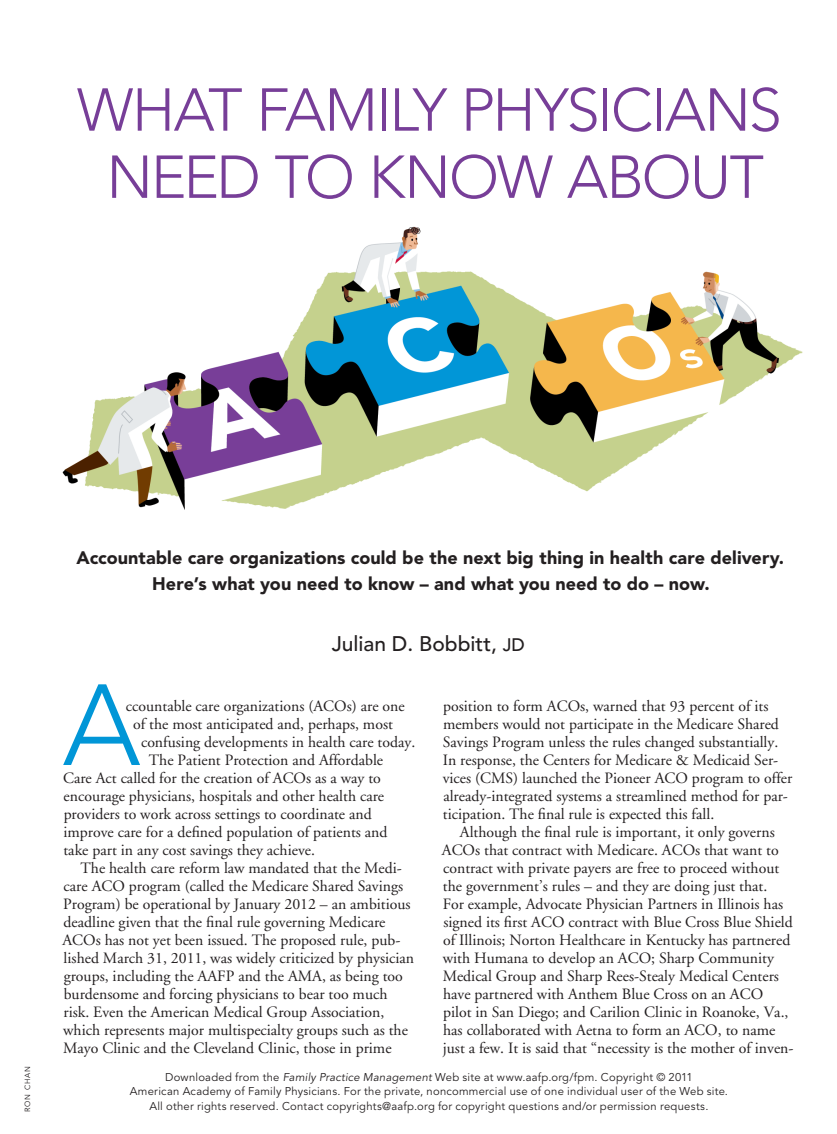
<style>
.page{position:relative;width:837px;height:1134px;background:#fff}
.page>*{position:absolute;margin:0;border:0;box-sizing:border-box;transform-origin:0 0}
.body_dropcap{font:300 114px "Avenir LT Std";color:#0196d7}
.article_title{font:300 59.85px/67.2px "Avenir LT Std";letter-spacing:-.035em;color:#773e98;text-align:center}
.byline{font:500 21px "Avenir LT Std";color:#231f20}
.dek{font:900 18px/25.5px "Avenir LT Std";letter-spacing:.005em;color:#231f20;text-align:center}
.body{font:15.75px/18px "Adobe Garamond";color:#231f20}
.body_dropcap-2{font:15.75px "Adobe Garamond";color:#231f20}
.sidebar_body{font:11.25px/14.2px "Avenir LT Std";letter-spacing:.02em;color:#231f20;text-align:center}
.t1{font:10.5px "Avenir LT Std";letter-spacing:.04em;color:#231f20}
.credit_line{font:7.5px "Avenir LT Std";letter-spacing:.125em;color:#231f20}
.s1{font-size:18px}
.s2{font-style:italic}
.s3{font-family:"Adobe Garamond";color:#c81531}
.s4{font-weight:800;font-size:9px}
.s5{font-weight:900}
</style>
<div class="page">
<img style="left:62px;top:226px;width:741px;height:284px">
<p class="article_title" style="left:77px;top:77px;width:706px">WHAT FAMILY PHYSICIANS<br>NEED TO KNOW ABOUT</p>
<p class="dek" style="left:77px;top:545px;width:709px">Accountable care organizations could be the next big thing in health care delivery.<br>Here’s what you need to know – and what you need to do – now.</p>
<p class="byline" style="left:332px;top:632px;width:195px">Julian D. Bobbitt, <span class="s1">JD</span></p>
<p class="body_dropcap" style="left:63px;top:659px;width:80px">A</p>
<p class="body_dropcap-2" style="left:126px;top:698px;width:280px">ccountable care organizations (ACOs) are one</p>
<p class="body_dropcap-2" style="left:133px;top:716px;width:261px">of the most anticipated and, perhaps, most</p>
<p class="body_dropcap-2" style="left:141px;top:734px;width:276px">confusing developments in health care today.</p>
<p class="body_dropcap-2" style="left:149px;top:752px;width:236px">The Patient Protection and Affordable</p>
<p class="body_dropcap-2" style="left:63px;top:770px;width:319px">Care Act called for the creation of ACOs as a way to</p>
<p class="body_dropcap-2" style="left:64px;top:788px;width:322px">encourage physicians, hospitals and other health care</p>
<p class="body_dropcap-2" style="left:64px;top:806px;width:310px">providers to work across settings to coordinate and</p>
<p class="body_dropcap-2" style="left:63px;top:824px;width:326px">improve care for a defined population of patients and</p>
<p class="body_dropcap-2" style="left:63px;top:842px;width:253px">take part in any cost savings they achieve.</p>
<p class="body" style="left:62px;top:859px;width:353px;text-indent:18px">The health care reform law mandated that the Medi&shy;care ACO program (called the Medicare Shared Savings Program) be operational by January 2012 – an ambitious deadline given that the final rule governing Medicare ACOs has not yet been issued. The proposed rule, pub&shy;lished March 31, 2011, was widely criticized by physician groups, including the AAFP and the AMA, as being too burdensome and forcing physicians to bear too much risk. Even the American Medical Group Association, which represents major multispecialty groups such as the Mayo Clinic and the Cleveland Clinic, those in prime</p>
<p class="body" style="left:443px;top:697px;width:351px">position to form ACOs, warned that 93 percent of its members would not participate in the Medicare Shared Savings Program unless the rules changed substantially.<br>In response, the Centers for Medicare &amp; Medicaid Ser&shy;vices (CMS) launched the Pioneer ACO program to offer already-integrated systems a streamlined method for par&shy;ticipation. The final rule is expected this fall.</p>
<p class="body" style="left:442px;top:823px;width:353px;text-indent:18px">Although the final rule is important, it only governs ACOs that contract with Medicare. ACOs that want to contract with private payers are free to proceed without the government’s rules – and they are doing just that.<br>For example, Advocate Physician Partners in Illinois has signed its first ACO contract with Blue Cross Blue Shield of Illinois; Norton Healthcare in Kentucky has partnered with Humana to develop an ACO; Sharp Community Medical Group and Sharp Rees-Stealy Medical Centers have partnered with Anthem Blue Cross on an ACO pilot in San Diego; and Carilion Clinic in Roanoke, Va., has collaborated with Aetna to form an ACO, to name just a few. It is said that “necessity is the mother of inven-</p>
<p class="credit_line" style="left:23px;top:1112px;width:48px;rotate:-90deg">RON CHAN</p>
<p class="sidebar_body" style="left:130px;top:1070px;width:600px">Downloaded from the <span class="s2">Family Practice Management</span> Web site at www.aafp.org/fpm. Copyright © 2011<br>American Academy of Family Physicians. For the private, noncommercial use of one individual user of the Web site.<br>All other rights reserved. Contact copyrights@aafp.org for copyright questions and/or permission requests.</p>
<p class="t1" style="left:378px;top:1086px;width:418px">September/October 2011 <span class="s3">|</span> www.aafp.org/fpm <span class="s3">|</span> <span class="s4">FAMILY PRACTICE MANAGEMENT</span> <span class="s3">|</span> <span class="s5">17</span></p>
</div>
